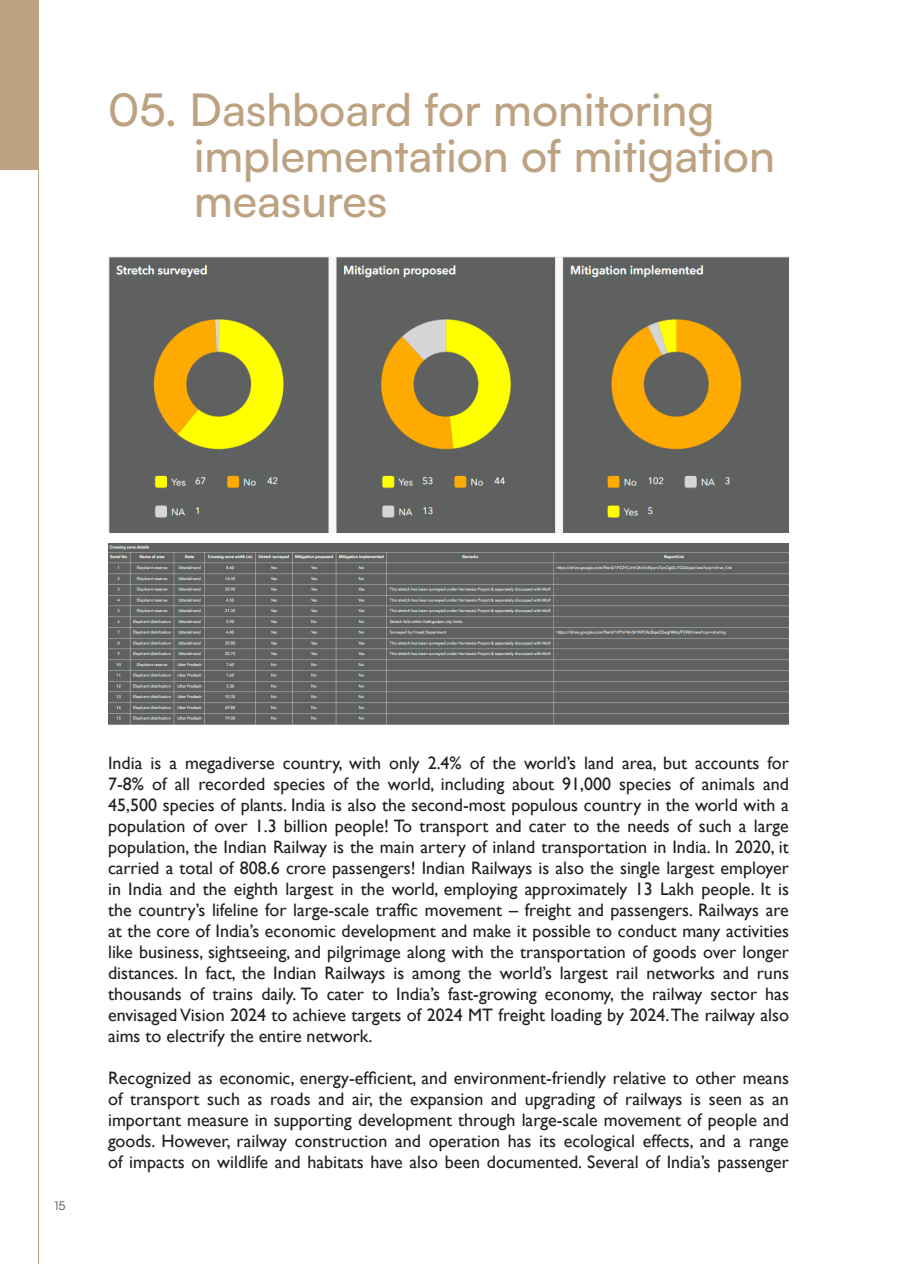
<style>
.page{position:relative;width:897px;height:1264px;background:#fff}
.page>*{position:absolute;margin:0;border:0;box-sizing:border-box;transform-origin:0 0}
.t1{font:500 45px "Satoshi";color:#bca281}
.t2{font:18px/21px "Gill Sans";color:#231f20}
.t3{font:12px "Satoshi";color:#4b4c4c}
</style>
<div class="page">
<img style="left:108px;top:543px;width:680px;height:181px">
<img style="left:108px;top:256px;width:680px;height:276px">
<hr style="left:38px;top:0;width:1px;height:1264px;background:#bca281">
<div style="left:0;top:0;width:39px;height:170px;background:#bca281"></div>
<p class="t1" style="left:108px;top:79px;width:607px">05. Dashboard for monitoring</p>
<p class="t1" style="left:194px;top:124px;width:582px">implementation of mitigation</p>
<p class="t1" style="left:194px;top:169px;width:194px">measures</p>
<p class="t3" style="left:54px;top:1197px;width:12px">15</p>
<p class="t2" style="left:108px;top:753px;width:682px;text-align:justify">India is a megadiverse country, with only 2.4% of the world’s land area, but accounts for 7-8% of all recorded species of the world, including about 91,000 species of animals and 45,500 species of plants. India is also the second-most populous country in the world with a</p>
<p class="t2" style="left:108px;top:816px;width:682px;text-align:justify">population of over 1.3 billion people! To transport and cater to the needs of such a large population, the Indian Railway is the main artery of inland transportation in India. In 2020, it carried a total of 808.6 crore passengers! Indian Railways is also the single largest employer in India and the eighth largest in the world, employing approximately 13 Lakh people. It is the country’s lifeline for large-scale traffic movement – freight and passengers. Railways are at the core of India’s economic development and make it possible to conduct many activities like business, sightseeing, and pilgrimage along with the transportation of goods over longer</p>
<p class="t2" style="left:108px;top:963px;width:682px">distances. In fact, the Indian Railways is among the world’s largest rail networks and runs thousands of trains daily. To cater to India’s fast-growing economy, the railway sector has</p>
<p class="t2" style="left:108px;top:1005px;width:682px">envisaged Vision 2024 to achieve targets of 2024 MT freight loading by 2024. The railway also</p>
<p class="t2" style="left:108px;top:1026px;width:266px">aims to electrify the entire network.</p>
<p class="t2" style="left:108px;top:1068px;width:682px">Recognized as economic, energy-efficient, and environment-friendly relative to other means of transport such as roads and air, the expansion and upgrading of railways is seen as an</p>
<p class="t2" style="left:108px;top:1110px;width:682px">important measure in supporting development through large-scale movement of people and</p>
<p class="t2" style="left:108px;top:1131px;width:682px">goods. However, railway construction and operation has its ecological effects, and a range of impacts on wildlife and habitats have also been documented. Several of India’s passenger</p>
</div>
